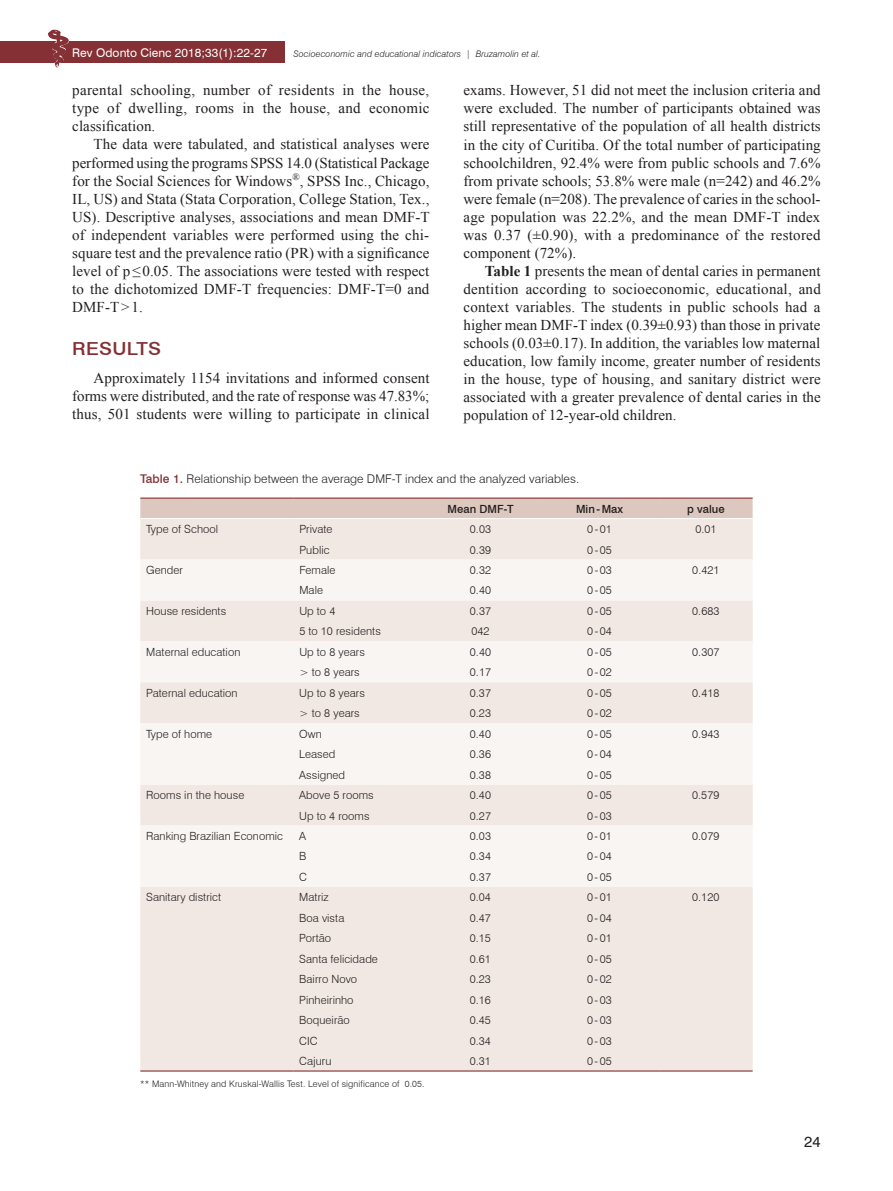
<style>
.page{position:relative;width:893px;height:1191px;background:#fff}
.page>*{position:absolute;margin:0;border:0;box-sizing:border-box;transform-origin:0 0}
.t1{font:500 18px "Swiss 721 BT";letter-spacing:.015em;color:#843034;scale:1.1 1}
.t2{font:15px/18px "Times New Roman";letter-spacing:.01em;color:#231f20;text-align:justify}
.t3{font:15px "Swiss 721 BT";color:#231f20}
.t4{font:300 12px "Swiss 721 BT";letter-spacing:.005em;color:#231f20}
.t5{font:12px "Swiss 721 BT";letter-spacing:.005em;color:#fff}
.t6{font:300 11.25px "Swiss 721 BT";letter-spacing:.005em;color:#231f20}
.t7{font:500 11.25px "Swiss 721 BT";letter-spacing:.005em;color:#231f20}
.t8{font:300 9px "Swiss 721 BT";letter-spacing:.015em;color:#231f20}
.t9{font:italic 300 9px "Swiss 721 BT";letter-spacing:.01em;color:#231f20}
.s1{font-weight:700}
.s2{font-weight:500;color:#843034}
</style>
<div class="page">
<div style="left:0;top:41px;width:285px;height:22px;background:#843034"></div>
<img style="left:48px;top:30px;width:21px;height:37px">
<div style="left:140px;top:499px;width:613px;height:19px;background:#ddc8bf"></div>
<div style="left:140px;top:519px;width:613px;height:551px;background:#f1e8e3"></div>
<svg style="left:140px;top:559px;width:613px;height:328px;fill:#f8f5f3"></svg>
<hr style="left:140px;top:497px;width:153px;height:2px;background:#843034">
<hr style="left:293px;top:497px;width:128px;height:2px;background:#843034">
<hr style="left:421px;top:497px;width:119px;height:2px;background:#843034">
<hr style="left:540px;top:497px;width:119px;height:2px;background:#843034">
<hr style="left:659px;top:497px;width:94px;height:2px;background:#843034">
<hr style="left:140px;top:1070px;width:153px;height:1px;background:#843034">
<hr style="left:293px;top:1070px;width:128px;height:1px;background:#843034">
<hr style="left:421px;top:1070px;width:119px;height:1px;background:#843034">
<hr style="left:540px;top:1070px;width:119px;height:1px;background:#843034">
<hr style="left:659px;top:1070px;width:94px;height:1px;background:#843034">
<p class="t5" style="left:72px;top:45px;width:196px">Rev Odonto Cienc 2018;33(1):22-27</p>
<p class="t9" style="left:293px;top:48px;width:249px">Socioeconomic and educational indicators | Bruzamolin et al.</p>
<p class="t2" style="left:72px;top:81px;width:359px">parental schooling, number of residents in the house, type of dwelling, rooms in the house, and economic classification.</p>
<p class="t2" style="left:72px;top:135px;width:359px;text-indent:21px">The data were tabulated, and statistical analyses were performed using the programs SPSS 14.0 (Statistical Package for the Social Sciences for Windows<sup>®</sup>, SPSS Inc., Chicago, IL, US) and Stata (Stata Corporation, College Station, Tex., US). Descriptive analyses, associations and mean DMF-T of independent variables were performed using the chi&shy;square test and the prevalence ratio (PR) with a significance level of p≤0.05. The associations were tested with respect to the dichotomized DMF-T frequencies: DMF-T=0 and DMF-T&gt;1.</p>
<p class="t1" style="left:72px;top:337px;width:82px">RESULTS</p>
<p class="t2" style="left:72px;top:369px;width:359px;text-indent:21px">Approximately 1154 invitations and informed consent forms were distributed, and the rate of response was 47.83%; thus, 501 students were willing to participate in clinical</p>
<p class="t2" style="left:463px;top:81px;width:359px">exams. However, 51 did not meet the inclusion criteria and were excluded. The number of participants obtained was still representative of the population of all health districts in the city of Curitiba. Of the total number of participating schoolchildren, 92.4% were from public schools and 7.6% from private schools; 53.8% were male (n=242) and 46.2% were female (n=208). The prevalence of caries in the school&shy;age population was 22.2%, and the mean DMF-T index was 0.37 (±0.90), with a predominance of the restored component (72%).</p>
<p class="t2" style="left:463px;top:261px;width:359px;text-indent:21px"><span class="s1">Table 1</span> presents the mean of dental caries in permanent dentition according to socioeconomic, educational, and context variables. The students in public schools had a higher mean DMF-T index (0.39±0.93) than those in private schools (0.03±0.17). In addition, the variables low maternal education, low family income, greater number of residents in the house, type of housing, and sanitary district were associated with a greater prevalence of dental caries in the population of 12-year-old children.</p>
<p class="t4" style="left:140px;top:471px;width:440px"><span class="s2">Table 1.</span> Relationship between the average DMF-T index and the analyzed variables.</p>
<p class="t7" style="left:447px;top:502px;width:68px">Mean DMF-T</p>
<p class="t7" style="left:576px;top:502px;width:49px">Min-Max</p>
<p class="t7" style="left:687px;top:502px;width:39px">p value</p>
<p class="t6" style="left:146px;top:522px;width:73px">Type of School</p>
<p class="t6" style="left:299px;top:522px;width:35px">Private</p>
<p class="t6" style="left:470px;top:522px;width:23px">0.03</p>
<p class="t6" style="left:587px;top:522px;width:26px">0-01</p>
<p class="t6" style="left:695px;top:522px;width:23px">0.01</p>
<p class="t6" style="left:299px;top:543px;width:32px">Public</p>
<p class="t6" style="left:470px;top:543px;width:23px">0.39</p>
<p class="t6" style="left:587px;top:543px;width:26px">0-05</p>
<p class="t6" style="left:146px;top:563px;width:38px">Gender</p>
<p class="t6" style="left:299px;top:563px;width:38px">Female</p>
<p class="t6" style="left:470px;top:563px;width:23px">0.32</p>
<p class="t6" style="left:587px;top:563px;width:26px">0-03</p>
<p class="t6" style="left:692px;top:563px;width:29px">0.421</p>
<p class="t6" style="left:299px;top:583px;width:25px">Male</p>
<p class="t6" style="left:470px;top:583px;width:23px">0.40</p>
<p class="t6" style="left:587px;top:583px;width:26px">0-05</p>
<p class="t6" style="left:146px;top:604px;width:81px">House residents</p>
<p class="t6" style="left:299px;top:604px;width:38px">Up to 4</p>
<p class="t6" style="left:470px;top:604px;width:23px">0.37</p>
<p class="t6" style="left:587px;top:604px;width:26px">0-05</p>
<p class="t6" style="left:692px;top:604px;width:29px">0.683</p>
<p class="t6" style="left:299px;top:624px;width:83px">5 to 10 residents</p>
<p class="t6" style="left:471px;top:624px;width:20px">042</p>
<p class="t6" style="left:587px;top:624px;width:26px">0-04</p>
<p class="t6" style="left:146px;top:645px;width:96px">Maternal education</p>
<p class="t6" style="left:299px;top:645px;width:67px">Up to 8 years</p>
<p class="t6" style="left:470px;top:645px;width:23px">0.40</p>
<p class="t6" style="left:587px;top:645px;width:26px">0-05</p>
<p class="t6" style="left:692px;top:645px;width:29px">0.307</p>
<p class="t6" style="left:299px;top:665px;width:62px">&gt; to 8 years</p>
<p class="t6" style="left:470px;top:665px;width:23px">0.17</p>
<p class="t6" style="left:587px;top:665px;width:26px">0-02</p>
<p class="t6" style="left:146px;top:686px;width:93px">Paternal education</p>
<p class="t6" style="left:299px;top:686px;width:67px">Up to 8 years</p>
<p class="t6" style="left:470px;top:686px;width:23px">0.37</p>
<p class="t6" style="left:587px;top:686px;width:26px">0-05</p>
<p class="t6" style="left:692px;top:686px;width:29px">0.418</p>
<p class="t6" style="left:299px;top:706px;width:62px">&gt; to 8 years</p>
<p class="t6" style="left:470px;top:706px;width:23px">0.23</p>
<p class="t6" style="left:587px;top:706px;width:26px">0-02</p>
<p class="t6" style="left:146px;top:727px;width:67px">Type of home</p>
<p class="t6" style="left:299px;top:727px;width:24px">Own</p>
<p class="t6" style="left:470px;top:727px;width:23px">0.40</p>
<p class="t6" style="left:587px;top:727px;width:26px">0-05</p>
<p class="t6" style="left:692px;top:727px;width:29px">0.943</p>
<p class="t6" style="left:299px;top:747px;width:38px">Leased</p>
<p class="t6" style="left:470px;top:747px;width:23px">0.36</p>
<p class="t6" style="left:587px;top:747px;width:26px">0-04</p>
<p class="t6" style="left:299px;top:767px;width:47px">Assigned</p>
<p class="t6" style="left:470px;top:767px;width:23px">0.38</p>
<p class="t6" style="left:587px;top:767px;width:26px">0-05</p>
<p class="t6" style="left:146px;top:788px;width:100px">Rooms in the house</p>
<p class="t6" style="left:299px;top:788px;width:76px">Above 5 rooms</p>
<p class="t6" style="left:470px;top:788px;width:23px">0.40</p>
<p class="t6" style="left:587px;top:788px;width:26px">0-05</p>
<p class="t6" style="left:692px;top:788px;width:29px">0.579</p>
<p class="t6" style="left:299px;top:808px;width:72px">Up to 4 rooms</p>
<p class="t6" style="left:470px;top:808px;width:23px">0.27</p>
<p class="t6" style="left:587px;top:808px;width:26px">0-03</p>
<p class="t6" style="left:146px;top:829px;width:138px">Ranking Brazilian Economic</p>
<p class="t6" style="left:299px;top:829px;width:8px">A</p>
<p class="t6" style="left:470px;top:829px;width:23px">0.03</p>
<p class="t6" style="left:587px;top:829px;width:26px">0-01</p>
<p class="t6" style="left:692px;top:829px;width:29px">0.079</p>
<p class="t6" style="left:299px;top:849px;width:9px">B</p>
<p class="t6" style="left:470px;top:849px;width:23px">0.34</p>
<p class="t6" style="left:587px;top:849px;width:26px">0-04</p>
<p class="t6" style="left:299px;top:870px;width:9px">C</p>
<p class="t6" style="left:470px;top:870px;width:23px">0.37</p>
<p class="t6" style="left:587px;top:870px;width:26px">0-05</p>
<p class="t6" style="left:146px;top:890px;width:76px">Sanitary district</p>
<p class="t6" style="left:299px;top:890px;width:31px">Matriz</p>
<p class="t6" style="left:470px;top:890px;width:23px">0.04</p>
<p class="t6" style="left:587px;top:890px;width:26px">0-01</p>
<p class="t6" style="left:692px;top:890px;width:29px">0.120</p>
<p class="t6" style="left:299px;top:911px;width:47px">Boa vista</p>
<p class="t6" style="left:470px;top:911px;width:23px">0.47</p>
<p class="t6" style="left:587px;top:911px;width:26px">0-04</p>
<p class="t6" style="left:299px;top:931px;width:33px">Portão</p>
<p class="t6" style="left:470px;top:931px;width:23px">0.15</p>
<p class="t6" style="left:587px;top:931px;width:26px">0-01</p>
<p class="t6" style="left:299px;top:952px;width:80px">Santa felicidade</p>
<p class="t6" style="left:470px;top:952px;width:23px">0.61</p>
<p class="t6" style="left:587px;top:952px;width:26px">0-05</p>
<p class="t6" style="left:299px;top:972px;width:59px">Bairro Novo</p>
<p class="t6" style="left:470px;top:972px;width:23px">0.23</p>
<p class="t6" style="left:587px;top:972px;width:26px">0-02</p>
<p class="t6" style="left:299px;top:992px;width:56px">Pinheirinho</p>
<p class="t6" style="left:470px;top:992px;width:23px">0.16</p>
<p class="t6" style="left:587px;top:992px;width:26px">0-03</p>
<p class="t6" style="left:299px;top:1013px;width:52px">Boqueirão</p>
<p class="t6" style="left:470px;top:1013px;width:23px">0.45</p>
<p class="t6" style="left:587px;top:1013px;width:26px">0-03</p>
<p class="t6" style="left:299px;top:1033px;width:20px">CIC</p>
<p class="t6" style="left:470px;top:1033px;width:23px">0.34</p>
<p class="t6" style="left:587px;top:1033px;width:26px">0-03</p>
<p class="t6" style="left:299px;top:1054px;width:34px">Cajuru</p>
<p class="t6" style="left:470px;top:1054px;width:23px">0.31</p>
<p class="t6" style="left:587px;top:1054px;width:26px">0-05</p>
<p class="t8" style="left:140px;top:1078px;width:286px">** Mann-Whitney and Kruskal-Wallis Test. Level of significance of 0.05.</p>
<p class="t3" style="left:804px;top:1132px;width:18px">24</p>
</div>
